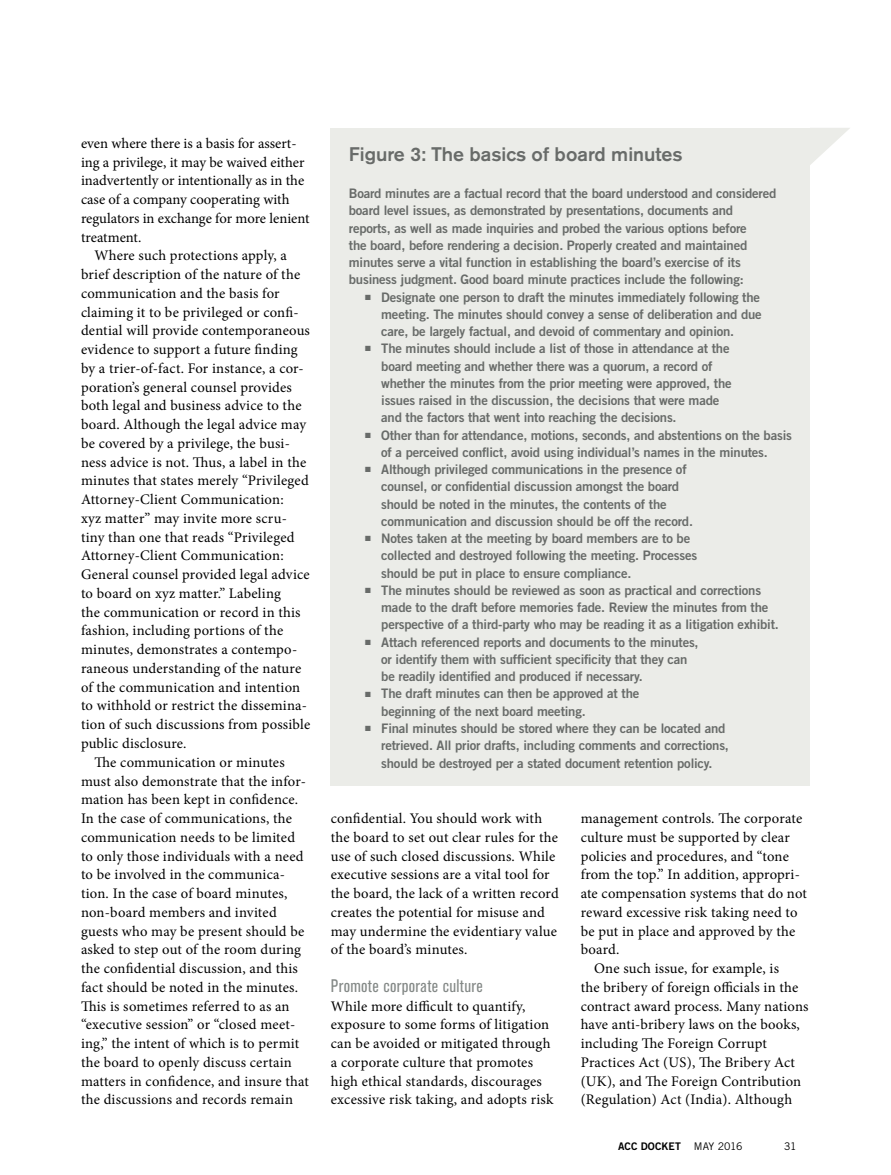
<style>
.page{position:relative;width:891px;height:1175px;background:#fff}
.page>*{position:absolute;margin:0;border:0;box-sizing:border-box;transform-origin:0 0}
.t1{font:500 19.5px "Akzidenz Grotesk BE";color:#686b69}
.t2{font:condensed 18px "Akzidenz Grotesk BE";letter-spacing:.02em;color:#848987}
.t3{font:14.7px/18.8px "Minion Pro";letter-spacing:.01em;color:#000}
.t4{font:13.2px/17.2px "Trade Gothic Bold Two";letter-spacing:-.015em;color:#686b69}
.t5{font:10.5px "Trade Gothic Bold Two";letter-spacing:.015em;color:#000}
.t6{font:10.5px "Trade Gothic";color:#000}
.s1{font-family:"Trade Gothic"}
</style>
<div class="page">
<div style="left:331px;top:128px;width:479px;height:657px;background:#ebece8"></div>
<svg style="left:810px;top:128px;width:40px;height:37px"></svg>
<p class="t3" style="left:81px;top:134px;width:217px">even where there is a basis for assert-</p>
<p class="t3" style="left:81px;top:152px;width:225px">ing a privilege, it may be waived either</p>
<p class="t3" style="left:81px;top:171px;width:225px">inadvertently or intentionally as in the</p>
<p class="t3" style="left:81px;top:190px;width:210px">case of a company cooperating with</p>
<p class="t3" style="left:81px;top:209px;width:230px">regulators in exchange for more lenient</p>
<p class="t3" style="left:81px;top:227px;width:62px">treatment.</p>
<p class="t3" style="left:94px;top:246px;width:194px">Where such protections apply, a</p>
<p class="t3" style="left:81px;top:265px;width:221px">brief description of the nature of the</p>
<p class="t3" style="left:81px;top:284px;width:200px">communication and the basis for</p>
<p class="t3" style="left:81px;top:302px;width:219px">claiming it to be privileged or confi-</p>
<p class="t3" style="left:81px;top:321px;width:231px">dential will provide contemporaneous</p>
<p class="t3" style="left:81px;top:340px;width:218px">evidence to support a future finding</p>
<p class="t3" style="left:81px;top:359px;width:224px">by a trier-of-fact. For instance, a cor-</p>
<p class="t3" style="left:81px;top:377px;width:213px">poration’s general counsel provides</p>
<p class="t3" style="left:81px;top:396px;width:222px">both legal and business advice to the</p>
<p class="t3" style="left:81px;top:415px;width:227px">board. Although the legal advice may</p>
<p class="t3" style="left:81px;top:434px;width:210px">be covered by a privilege, the busi-</p>
<p class="t3" style="left:81px;top:452px;width:227px">ness advice is not. Thus, a label in the</p>
<p class="t3" style="left:81px;top:471px;width:229px">minutes that states merely “Privileged</p>
<p class="t3" style="left:81px;top:490px;width:204px">Attorney-Client Communication:</p>
<p class="t3" style="left:81px;top:509px;width:207px">xyz matter” may invite more scru-</p>
<p class="t3" style="left:81px;top:527px;width:215px">tiny than one that reads “Privileged</p>
<p class="t3" style="left:81px;top:546px;width:204px">Attorney-Client Communication:</p>
<p class="t3" style="left:81px;top:565px;width:230px">General counsel provided legal advice</p>
<p class="t3" style="left:81px;top:584px;width:201px">to board on xyz matter.” Labeling</p>
<p class="t3" style="left:81px;top:602px;width:221px">the communication or record in this</p>
<p class="t3" style="left:81px;top:621px;width:204px">fashion, including portions of the</p>
<p class="t3" style="left:81px;top:640px;width:218px">minutes, demonstrates a contempo-</p>
<p class="t3" style="left:81px;top:659px;width:222px">raneous understanding of the nature</p>
<p class="t3" style="left:81px;top:677px;width:221px">of the communication and intention</p>
<p class="t3" style="left:81px;top:696px;width:228px">to withhold or restrict the dissemina-</p>
<p class="t3" style="left:81px;top:715px;width:231px">tion of such discussions from possible</p>
<p class="t3" style="left:81px;top:734px;width:107px">public disclosure.</p>
<p class="t3" style="left:94px;top:752px;width:192px">The communication or minutes</p>
<p class="t3" style="left:81px;top:771px;width:226px">must also demonstrate that the infor-</p>
<p class="t3" style="left:81px;top:790px;width:219px">mation has been kept in confidence.</p>
<p class="t3" style="left:81px;top:809px;width:213px">In the case of communications, the</p>
<p class="t3" style="left:81px;top:827px;width:216px">communication needs to be limited</p>
<p class="t3" style="left:81px;top:846px;width:224px">to only those individuals with a need</p>
<p class="t3" style="left:81px;top:865px;width:205px">to be involved in the communica-</p>
<p class="t3" style="left:81px;top:884px;width:208px">tion. In the case of board minutes,</p>
<p class="t3" style="left:81px;top:902px;width:197px">non-board members and invited</p>
<p class="t3" style="left:81px;top:921px;width:225px">guests who may be present should be</p>
<p class="t3" style="left:81px;top:940px;width:222px">asked to step out of the room during</p>
<p class="t3" style="left:81px;top:959px;width:218px">the confidential discussion, and this</p>
<p class="t3" style="left:81px;top:977px;width:219px">fact should be noted in the minutes.</p>
<p class="t3" style="left:81px;top:996px;width:210px">This is sometimes referred to as an</p>
<p class="t3" style="left:81px;top:1015px;width:216px">“executive session” or “closed meet-</p>
<p class="t3" style="left:81px;top:1034px;width:220px">ing,” the intent of which is to permit</p>
<p class="t3" style="left:81px;top:1052px;width:212px">the board to openly discuss certain</p>
<p class="t3" style="left:81px;top:1071px;width:230px">matters in confidence, and insure that</p>
<p class="t3" style="left:81px;top:1090px;width:214px">the discussions and records remain</p>
<h1 class="t1" style="left:349px;top:142px;width:335px">Figure 3: The basics of board minutes</h1>
<p class="t4" style="left:349px;top:184px;width:429px">Board minutes are a factual record that the board understood and considered board level issues, as demonstrated by presentations, documents and reports, as well as made inquiries and probed the various options before<br>the board, before rendering a decision. Properly created and maintained minutes serve a vital function in establishing the board’s exercise of its business judgment. Good board minute practices include the following:</p>
<p class="t4" style="left:381px;top:288px;width:382px;text-indent:-16px">■ Designate one person to draft the minutes immediately following the meeting. The minutes should convey a sense of deliberation and due care, be largely factual, and devoid of commentary and opinion.</p>
<p class="t4" style="left:381px;top:340px;width:352px;text-indent:-16px">■ The minutes should include a list of those in attendance at the board meeting and whether there was a quorum, a record of whether the minutes from the prior meeting were approved, the issues raised in the discussion, the decisions that were made and the factors that went into reaching the decisions.</p>
<p class="t4" style="left:365px;top:426px;width:428px;text-align:center">■ Other than for attendance, motions, seconds, and abstentions on the basis of a perceived conflict, avoid using individual’s names in the minutes.</p>
<p class="t4" style="left:381px;top:460px;width:313px;text-indent:-16px">■ Although privileged communications in the presence of counsel, or confidential discussion amongst the board should be noted in the minutes, the contents of the communication and discussion should be off the record.</p>
<p class="t4" style="left:381px;top:529px;width:318px;text-indent:-16px">■ Notes taken at the meeting by board members are to be collected and destroyed following the meeting. Processes should be put in place to ensure compliance.</p>
<p class="t4" style="left:381px;top:581px;width:399px;text-indent:-16px">■ The minutes should be reviewed as soon as practical and corrections made to the draft before memories fade. Review the minutes from the perspective of a third-party who may be reading it as a litigation exhibit.</p>
<p class="t4" style="left:381px;top:633px;width:319px;text-indent:-16px">■ Attach referenced reports and documents to the minutes, or identify them with sufficient specificity that they can be readily identified and produced if necessary.</p>
<p class="t4" style="left:381px;top:685px;width:260px;text-indent:-16px">■ The draft minutes can then be approved at the beginning of the next board meeting.</p>
<p class="t4" style="left:381px;top:719px;width:349px;text-indent:-16px">■ Final minutes should be stored where they can be located and retrieved. All prior drafts, including comments and corrections, should be destroyed per a stated document retention policy.</p>
<p class="t3" style="left:331px;top:809px;width:229px">confidential. You should work with the board to set out clear rules for the use of such closed discussions. While executive sessions are a vital tool for the board, the lack of a written record creates the potential for misuse and may undermine the evidentiary value of the board’s minutes.</p>
<p class="t2" style="left:331px;top:975px;width:154px">Promote corporate culture</p>
<p class="t3" style="left:331px;top:996px;width:224px">While more difficult to quantify, exposure to some forms of litigation can be avoided or mitigated through a corporate culture that promotes high ethical standards, discourages excessive risk taking, and adopts risk</p>
<p class="t3" style="left:581px;top:809px;width:223px">management controls. The corporate</p>
<p class="t3" style="left:581px;top:827px;width:211px">culture must be supported by clear</p>
<p class="t3" style="left:581px;top:846px;width:210px">policies and procedures, and “tone</p>
<p class="t3" style="left:581px;top:865px;width:221px">from the top.” In addition, appropri-</p>
<p class="t3" style="left:581px;top:884px;width:228px">ate compensation systems that do not</p>
<p class="t3" style="left:581px;top:902px;width:218px">reward excessive risk taking need to</p>
<p class="t3" style="left:581px;top:921px;width:216px">be put in place and approved by the</p>
<p class="t3" style="left:581px;top:940px;width:40px">board.</p>
<p class="t3" style="left:594px;top:959px;width:186px">One such issue, for example, is</p>
<p class="t3" style="left:581px;top:977px;width:219px">the bribery of foreign officials in the</p>
<p class="t3" style="left:581px;top:996px;width:229px">contract award process. Many nations</p>
<p class="t3" style="left:581px;top:1015px;width:221px">have anti-bribery laws on the books,</p>
<p class="t3" style="left:581px;top:1034px;width:188px">including The Foreign Corrupt</p>
<p class="t3" style="left:581px;top:1052px;width:216px">Practices Act (US), The Bribery Act</p>
<p class="t3" style="left:581px;top:1071px;width:222px">(UK), and The Foreign Contribution</p>
<p class="t3" style="left:581px;top:1090px;width:213px">(Regulation) Act (India). Although</p>
<p class="t5" style="left:618px;top:1140px;width:126px">ACC DOCKET <span class="s1">MAY 2016</span></p>
<p class="t6" style="left:784px;top:1140px;width:14px">31</p>
</div>
